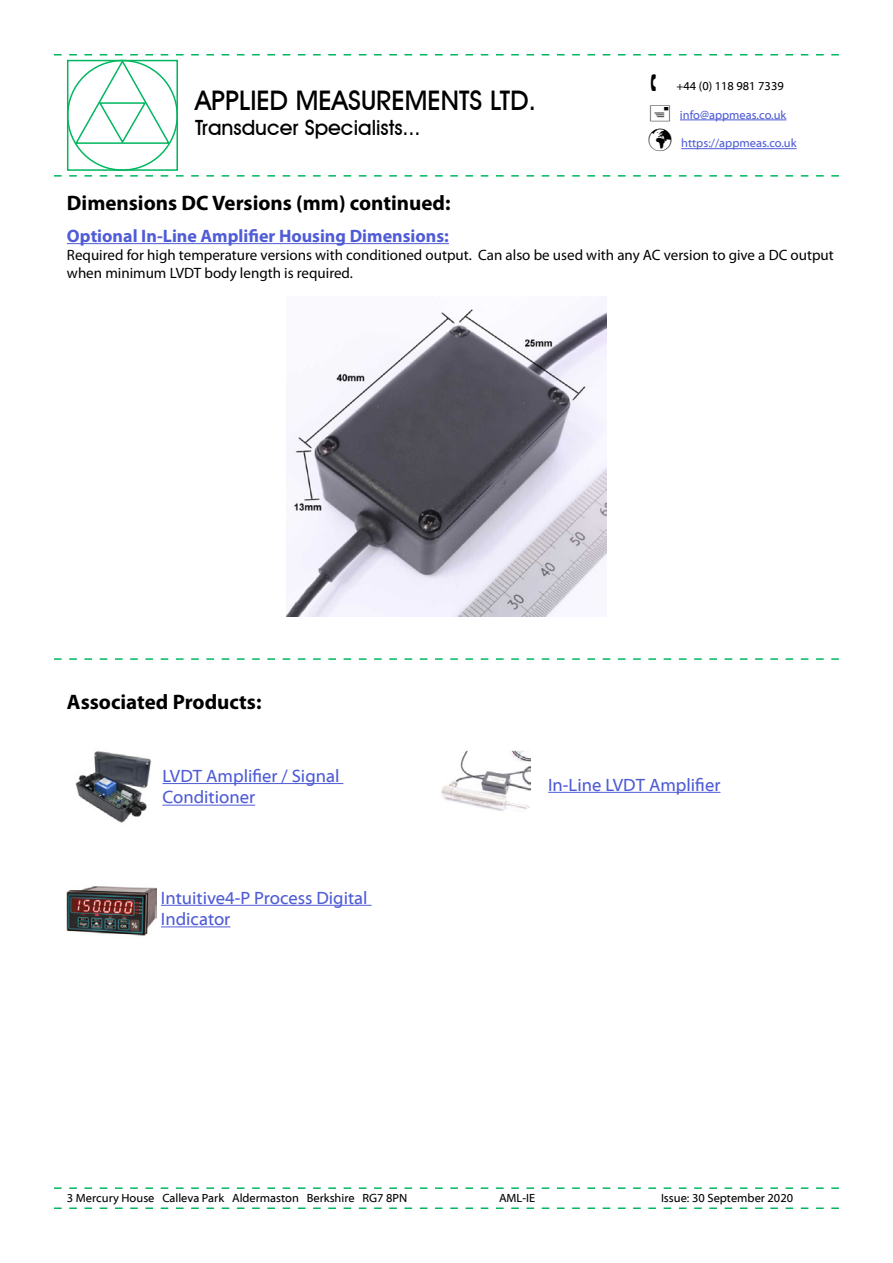
<style>
.page{position:relative;width:893px;height:1263px;background:#fff}
.page>*{position:absolute;margin:0;border:0;box-sizing:border-box;transform-origin:0 0}
.t1{font:500 27px "Avant Garde IT Cby BT";color:#000}
.t2{font:700 21px "Myriad Pro";color:#000}
.t3{font:500 21px "Avant Garde IT Cby BT";color:#000}
.t4{font:18px/21.6px "Myriad Web Pro";color:#4f5cd6}
.t5{font:700 18px "Myriad Pro";color:#4f5cd6}
.t6{font:15px/18px "Myriad Pro";color:#000}
.t7{font:12px "Myriad Web Pro";color:#000}
.t8{font:12px "Myriad Web Pro";color:#4f5cd6}
.s1{color:#000}
</style>
<div class="page">
<div style="left:67px;top:60px;width:111px;height:111px;border:2px solid #00b760"></div>
<svg style="left:54px;top:175px;width:785px;height:2px"></svg>
<hr style="left:681px;top:148px;width:116px;height:1px;background:#4f5cd6">
<svg style="left:54px;top:1187px;width:785px;height:2px"></svg>
<svg style="left:54px;top:1207px;width:785px;height:2px"></svg>
<img style="left:286px;top:301px;width:320px;height:315px">
<hr style="left:67px;top:243px;width:382px;height:1px;background:#4f5cd6">
<svg style="left:54px;top:658px;width:785px;height:2px"></svg>
<img style="left:67px;top:886px;width:90px;height:50px">
<img style="left:75px;top:751px;width:77px;height:72px">
<img style="left:441px;top:750px;width:89px;height:61px">
<hr style="left:161px;top:905px;width:210px;height:1px;background:#4f5cd6">
<hr style="left:161px;top:926px;width:69px;height:1px;background:#4f5cd6">
<hr style="left:162px;top:783px;width:181px;height:1px;background:#4f5cd6">
<hr style="left:162px;top:805px;width:93px;height:1px;background:#4f5cd6">
<hr style="left:548px;top:792px;width:172px;height:1px;background:#4f5cd6">
<svg style="left:54px;top:54px;width:785px;height:91px"></svg>
<h1 class="t1" style="left:195px;top:84px;width:343px">APPLIED MEASUREMENTS LTD.</h1>
<h2 class="t3" style="left:195px;top:115px;width:227px">Transducer Specialists...</h2>
<h2 class="t2" style="left:67px;top:189px;width:385px">Dimensions DC Versions (mm) continued:</h2>
<p class="t7" style="left:676px;top:79px;width:109px">+44 (0) 118 981 7339</p>
<p class="t8" style="left:680px;top:108px;width:108px">info@appmeas.co.uk</p>
<p class="t8" style="left:648px;top:137px;width:150px"><span class="s1">✓</span> https://appmeas.co.uk</p>
<p class="t5" style="left:67px;top:224px;width:383px">Optional In-Line Amplifier Housing Dimensions:</p>
<p class="t6" style="left:67px;top:246px;width:768px">Required for high temperature versions with conditioned output. Can also be used with any AC version to give a DC output when minimum LVDT body length is required.</p>
<h2 class="t2" style="left:67px;top:688px;width:196px">Associated Products:</h2>
<p class="t4" style="left:162px;top:765px;width:178px">LVDT Amplifier / Signal<br>Conditioner</p>
<p class="t4" style="left:548px;top:774px;width:174px">In-Line LVDT Amplifier</p>
<p class="t4" style="left:161px;top:887px;width:208px">Intuitive4-P Process Digital<br>Indicator</p>
<p class="t7" style="left:67px;top:1191px;width:342px">3 Mercury House Calleva Park Aldermaston Berkshire RG7 8PN</p>
<p class="t7" style="left:499px;top:1191px;width:38px">AML-IE</p>
<p class="t7" style="left:661px;top:1191px;width:134px">Issue: 30 September 2020</p>
</div>
